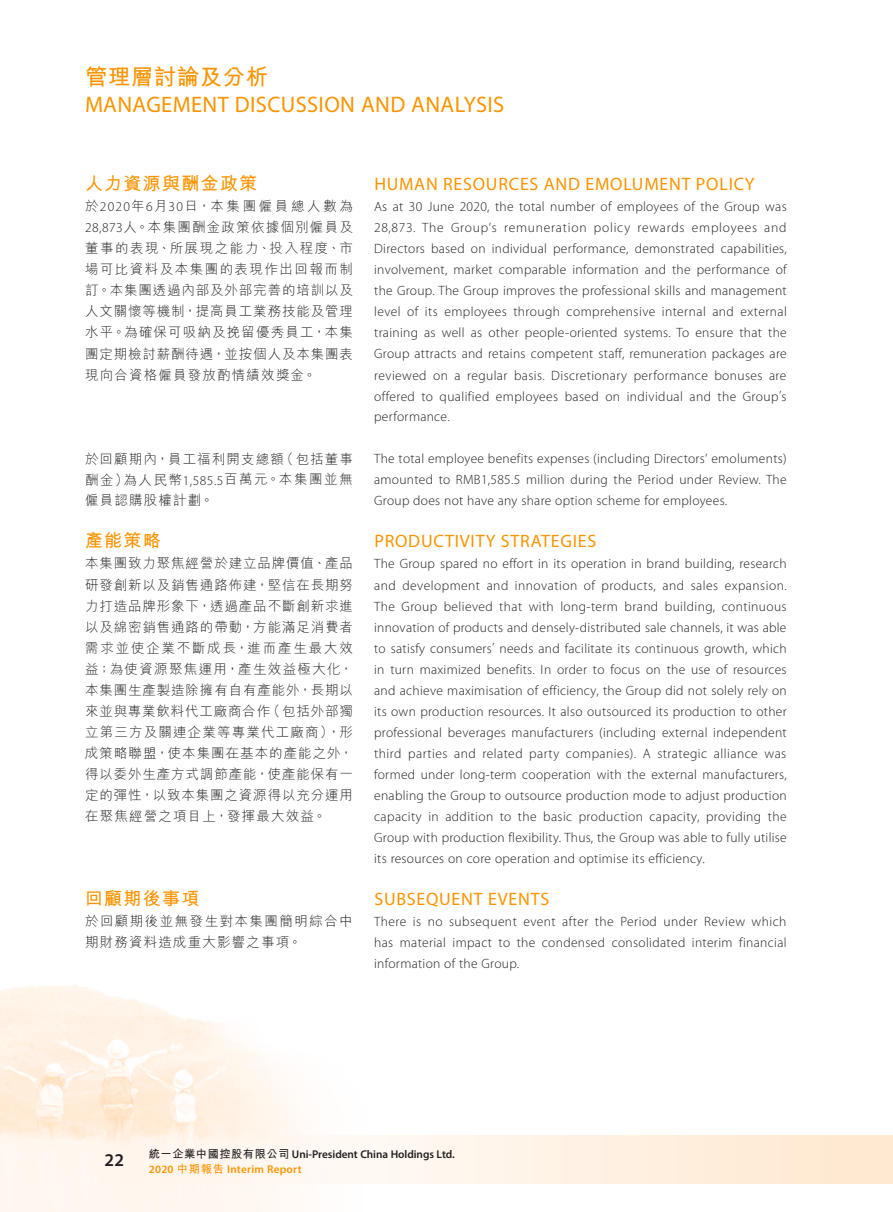
<style>
.page{position:relative;width:893px;height:1212px;background:#fff}
.page>*{position:absolute;margin:0;border:0;box-sizing:border-box;transform-origin:0 0}
.t1{font:22.5px "Myriad Pro";letter-spacing:.015em;color:#fb9400}
.t2{font:700 22.5px "M Hei HK";letter-spacing:.02em;color:#fb9400}
.t3{font:18px "Myriad Pro";letter-spacing:.04em;color:#fb9400}
.t4{font:700 18px "M Hei HK";letter-spacing:.07em;color:#fb9400}
.t5{font:600 18px "Myriad Pro";color:#231f20}
.t6{font:300 13.5px/21px "Myriad Pro";letter-spacing:.02em;color:#231f20;text-align:justify}
.t7{font:300 13.5px/21px "M Hei HK";letter-spacing:.085em;color:#231f20;text-align:justify}
.t8{font:300 13.5px/21px "M Hei HK";letter-spacing:.11em;color:#231f20}
.t9{font:600 11.25px/15px "Myriad Pro";letter-spacing:-.005em;color:#231f20}
.s1{font-family:"Myriad Pro"}
.s2{font-family:"M Hei HK";font-weight:700}
.s3{color:#fb9400}
.s4{font-family:"M Hei HK";font-weight:700;color:#fb9400}
</style>
<div class="page">
<img style="left:0;top:985px;width:305px;height:227px">
<div style="left:101px;top:1135px;width:792px;height:49px;background:linear-gradient(to right,#fffaf7,#ffead4)"></div>
<h1 class="t2" style="left:85px;top:60px;width:185px">管理層討論及分析</h1>
<h1 class="t1" style="left:85px;top:91px;width:421px">MANAGEMENT DISCUSSION AND ANALYSIS</h1>
<h2 class="t4" style="left:85px;top:171px;width:174px">人力資源與酬金政策</h2>
<p class="t7" style="left:85px;top:196px;width:269px">於<span class="s1">2020</span>年<span class="s1">6</span>月<span class="s1">30</span>日，本集團僱員總人數為<span class="s1">28,873</span>人。本集團酬金政策依據個別僱員及董事的表現、所展現之能力、投入程度、市場可比資料及本集團的表現作出回報而制訂。本集團透過內部及外部完善的培訓以及人文關懷等機制，提高員工業務技能及管理水平。為確保可吸納及挽留優秀員工，本集團定期檢討薪酬待遇，並按個人及本集團表現向合資格僱員發放酌情績效獎金。</p>
<p class="t7" style="left:85px;top:448px;width:269px">於回顧期內，員工福利開支總額（包括董事酬金）為人民幣<span class="s1">1,585.5</span>百萬元。本集團並無僱員認購股權計劃。</p>
<h2 class="t4" style="left:85px;top:528px;width:77px">產能策略</h2>
<p class="t7" style="left:85px;top:553px;width:269px">本集團致力聚焦經營於建立品牌價值、產品研發創新以及銷售通路佈建，堅信在長期努力打造品牌形象下，透過產品不斷創新求進以及綿密銷售通路的帶動，方能滿足消費者需求並使企業不斷成長，進而產生最大效益；為使資源聚焦運用，產生效益極大化，本集團生產製造除擁有自有產能外，長期以來並與專業飲料代工廠商合作（包括外部獨立第三方及關連企業等專業代工廠商），形成策略聯盟，使本集團在基本的產能之外，得以委外生產方式調節產能，使產能保有一定的彈性，以致本集團之資源得以充分運用在聚焦經營之項目上，發揮最大效益。</p>
<h2 class="t4" style="left:85px;top:885px;width:116px">回顧期後事項</h2>
<p class="t8" style="left:85px;top:910px;width:269px">於回顧期後並無發生對本集團簡明綜合中期財務資料造成重大影響之事項。</p>
<h2 class="t3" style="left:374px;top:173px;width:382px">HUMAN RESOURCES AND EMOLUMENT POLICY</h2>
<p class="t6" style="left:374px;top:196px;width:414px">As at 30 June 2020, the total number of employees of the Group was 28,873. The Group’s remuneration policy rewards employees and Directors based on individual performance, demonstrated capabilities, involvement, market comparable information and the performance of the Group. The Group improves the professional skills and management level of its employees through comprehensive internal and external training as well as other people-oriented systems. To ensure that the Group attracts and retains competent staff, remuneration packages are reviewed on a regular basis. Discretionary performance bonuses are offered to qualified employees based on individual and the Group’s performance.</p>
<p class="t6" style="left:374px;top:448px;width:414px">The total employee benefits expenses (including Directors’ emoluments) amounted to RMB1,585.5 million during the Period under Review. The Group does not have any share option scheme for employees.</p>
<h2 class="t3" style="left:374px;top:530px;width:223px">PRODUCTIVITY STRATEGIES</h2>
<p class="t6" style="left:374px;top:553px;width:414px">The Group spared no effort in its operation in brand building, research and development and innovation of products, and sales expansion.<br>The Group believed that with long-term brand building, continuous innovation of products and densely-distributed sale channels, it was able to satisfy consumers’ needs and facilitate its continuous growth, which in turn maximized benefits. In order to focus on the use of resources and achieve maximisation of efficiency, the Group did not solely rely on its own production resources. It also outsourced its production to other professional beverages manufacturers (including external independent third parties and related party companies). A strategic alliance was formed under long-term cooperation with the external manufacturers, enabling the Group to outsource production mode to adjust production capacity in addition to the basic production capacity, providing the Group with production flexibility. Thus, the Group was able to fully utilise its resources on core operation and optimise its efficiency.</p>
<h2 class="t3" style="left:374px;top:887px;width:176px">SUBSEQUENT EVENTS</h2>
<p class="t6" style="left:374px;top:910px;width:414px">There is no subsequent event after the Period under Review which has material impact to the condensed consolidated interim financial information of the Group.</p>
<h2 class="t5" style="left:104px;top:1148px;width:21px">22</h2>
<p class="t9" style="left:149px;top:1146px;width:308px"><span class="s2">統一企業中國控股有限公司</span> Uni-President China Holdings Ltd.<br><span class="s3">2020</span> <span class="s4">中期報告</span> <span class="s3">Interim Report</span></p>
</div>
